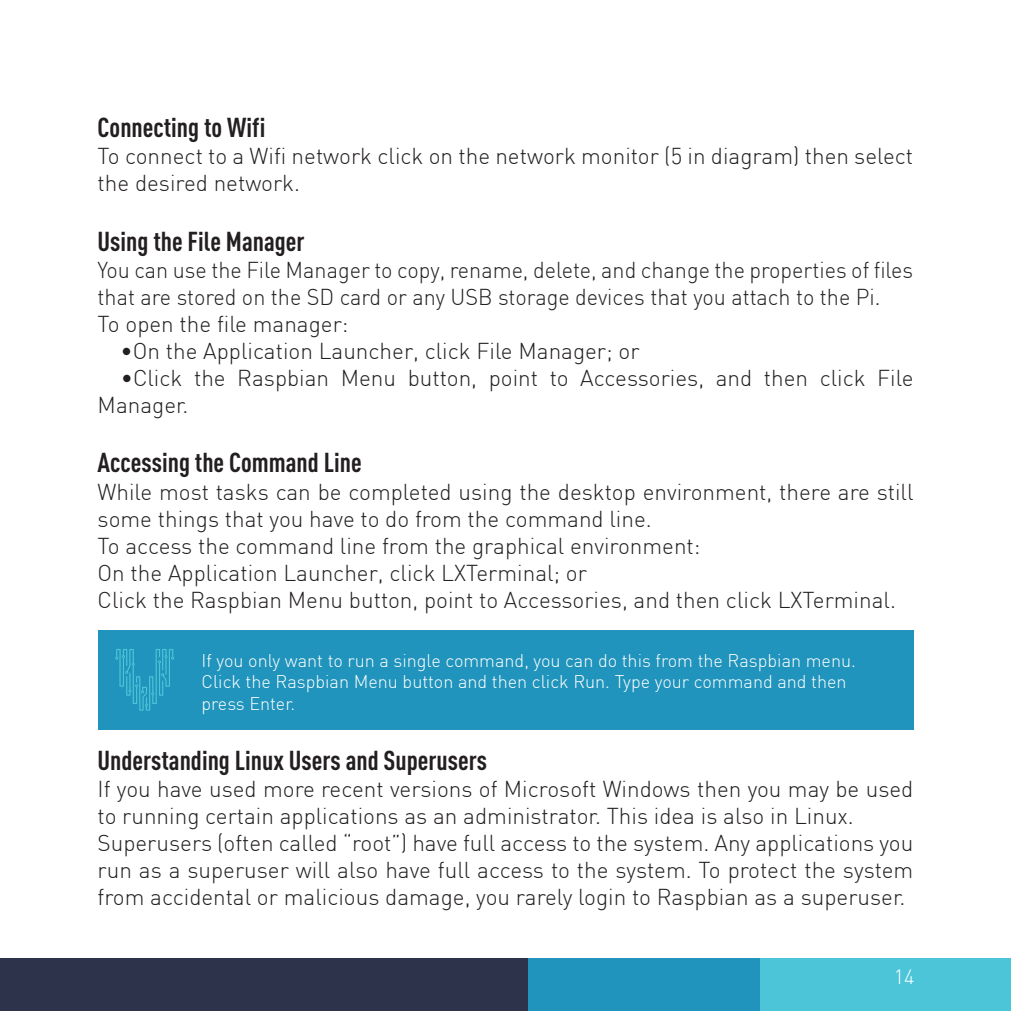
<style>
.page{position:relative;width:1011px;height:1011px;background:#fff}
.page>*{position:absolute;margin:0;border:0;box-sizing:border-box;transform-origin:0 0}
.t1{font:700 27px "DIN Cond";color:#231f20}
.t2{font:300 22.5px/27px "DIN";color:#231f20}
.t3{font:300 22.5px/27px "DIN";color:#231f20;scale:.96 1}
.t4{font:300 20.25px "DIN";color:#fff}
.t5{font:300 18px/21.6px "DIN";color:#fff}
</style>
<div class="page">
<div style="left:98px;top:630px;width:814px;height:99px;background:#2094bc"></div>
<svg style="left:115px;top:649px;width:59px;height:61px"></svg>
<div style="left:759px;top:957px;width:251px;height:53px;background:#4cc5d9"></div>
<div style="left:527px;top:957px;width:232px;height:53px;background:#2094bc"></div>
<div style="left:0;top:957px;width:527px;height:53px;background:#2d334b"></div>
<p class="t1" style="left:98px;top:111px;width:169px">Connecting to Wifi</p>
<p class="t2" style="left:98px;top:143px;width:817px">To connect to a Wifi network click on the network monitor (5 in diagram) then select the desired network.</p>
<p class="t1" style="left:98px;top:225px;width:208px">Using the File Manager</p>
<p class="t3" style="left:98px;top:256px;width:851px">You can use the File Manager to copy, rename, delete, and change the properties of files that are stored on the SD card or any USB storage devices that you attach to the Pi.<br>To open the file manager:</p>
<p class="t2" style="left:120px;top:337px;width:520px">•On the Application Launcher, click File Manager; or</p>
<p class="t2" style="left:98px;top:364px;width:817px;text-indent:23px">•Click the Raspbian Menu button, point to Accessories, and then click File<br>Manager.</p>
<p class="t1" style="left:98px;top:446px;width:265px">Accessing the Command Line</p>
<p class="t2" style="left:98px;top:477px;width:817px">While most tasks can be completed using the desktop environment, there are still some things that you have to do from the command line.<br>To access the command line from the graphical environment:<br>On the Application Launcher, click LXTerminal; or<br>Click the Raspbian Menu button, point to Accessories, and then click LXTerminal.</p>
<p class="t5" style="left:201px;top:649px;width:655px">If you only want to run a single command, you can do this from the Raspbian menu.<br>Click the Raspbian Menu button and then click Run. Type your command and then press Enter.</p>
<p class="t1" style="left:98px;top:743px;width:391px">Understanding Linux Users and Superusers</p>
<p class="t2" style="left:98px;top:774px;width:817px">If you have used more recent versions of Microsoft Windows then you may be used to running certain applications as an administrator. This idea is also in Linux.<br>Superusers (often called “root”) have full access to the system. Any applications you run as a superuser will also have full access to the system. To protect the system from accidental or malicious damage, you rarely login to Raspbian as a superuser.</p>
<p class="t4" style="left:893px;top:963px;width:22px">14</p>
</div>
